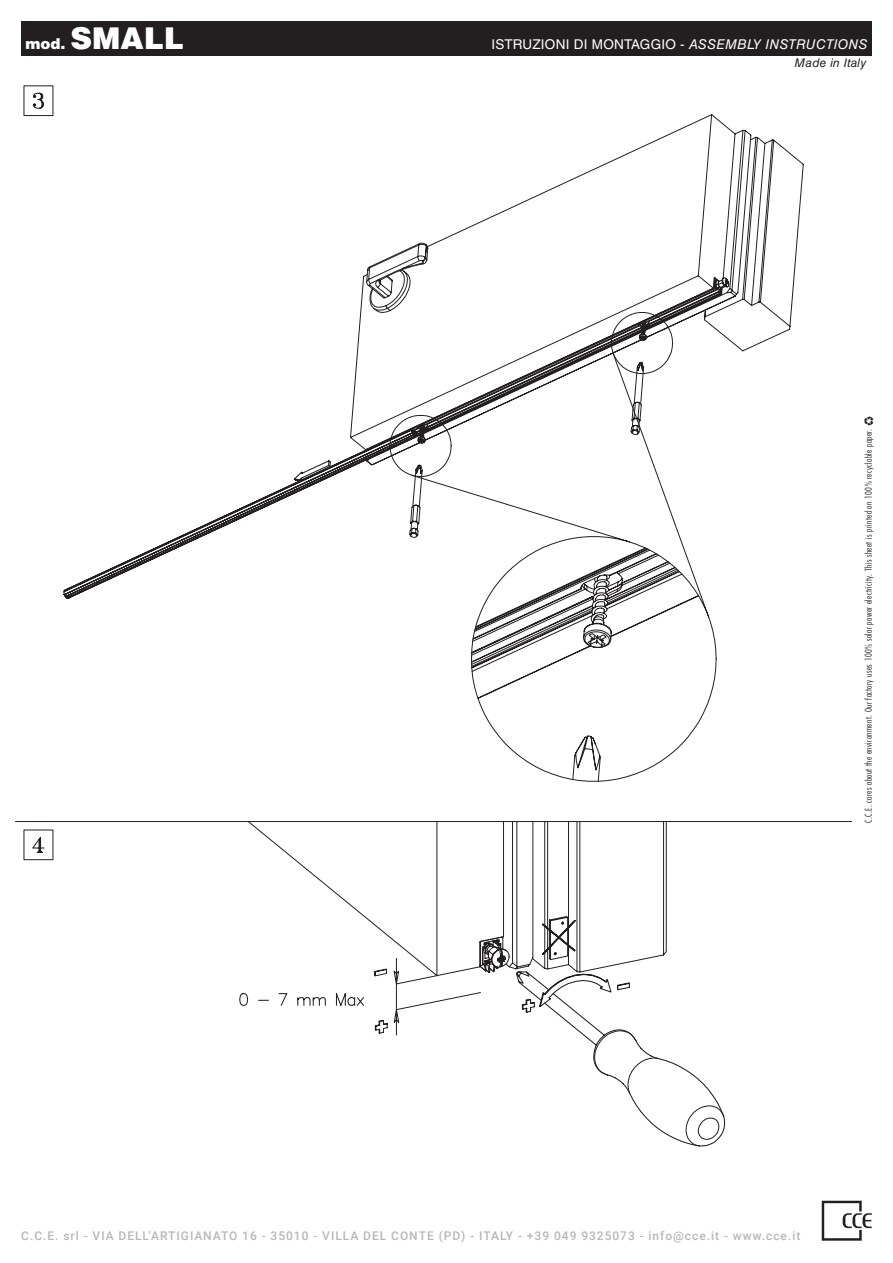
<style>
.page{position:relative;width:893px;height:1263px;background:#fff}
.page>*{position:absolute;margin:0;border:0;box-sizing:border-box;transform-origin:0 0}
.t1{font:900 30px "Helvetica LT Std";color:#fff}
.t2{font:13.5px "Helvetica LT Std";letter-spacing:.02em;color:#fff}
.t3{font:500 12px "Roboto";letter-spacing:.08em;color:#b6b7bb}
.t4{font:italic 12px "Helvetica LT Std";letter-spacing:.02em;color:#231f20}
.t5{font:300 condensed 9px "Futura Std";letter-spacing:.05em;color:#231f20}
.s1{font-size:15px}
.s2{font-style:italic}
.s3{font-family:"Recycle";font-weight:400;font-stretch:normal}
</style>
<div class="page">
<div style="left:21px;top:21px;width:851px;height:34px;background:#231f20"></div>
<svg style="left:32px;top:836px;width:13px;height:17px"></svg>
<svg style="left:64px;top:114px;width:740px;height:485px"></svg>
<svg style="left:366px;top:266px;width:358px;height:770px"></svg>
<svg style="left:248px;top:821px;width:419px;height:155px"></svg>
<svg style="left:515px;top:969px;width:211px;height:178px"></svg>
<svg style="left:239px;top:993px;width:125px;height:13px"></svg>
<svg style="left:374px;top:937px;width:135px;height:98px"></svg>
<svg style="left:541px;top:919px;width:36px;height:37px"></svg>
<svg style="left:390px;top:312px;width:283px;height:165px"></svg>
<svg style="left:411px;top:353px;width:305px;height:429px"></svg>
<svg style="left:822px;top:1201px;width:50px;height:40px"></svg>
<h1 class="t1" style="left:25px;top:19px;width:160px"><span class="s1">mod.</span> SMALL</h1>
<h2 class="t2" style="left:491px;top:37px;width:378px">ISTRUZIONI DI MONTAGGIO - <span class="s2">ASSEMBLY INSTRUCTIONS</span></h2>
<h3 class="t4" style="left:794px;top:56px;width:73px">Made in Italy</h3>
<p class="t5" style="left:863px;top:823px;width:408px;rotate:-90deg">C.C.E. cares about the environment. Our factory uses 100% solar power electricity. This sheet is printed on 100% recyclable paper. <span class="s3">C</span></p>
<h3 class="t3" style="left:21px;top:1228px;width:781px">C.C.E. srl - VIA DELL’ARTIGIANATO 16 - 35010 - VILLA DEL CONTE (PD) - ITALY - +39 049 9325073 - info@cce.it - www.cce.it</h3>
</div>
